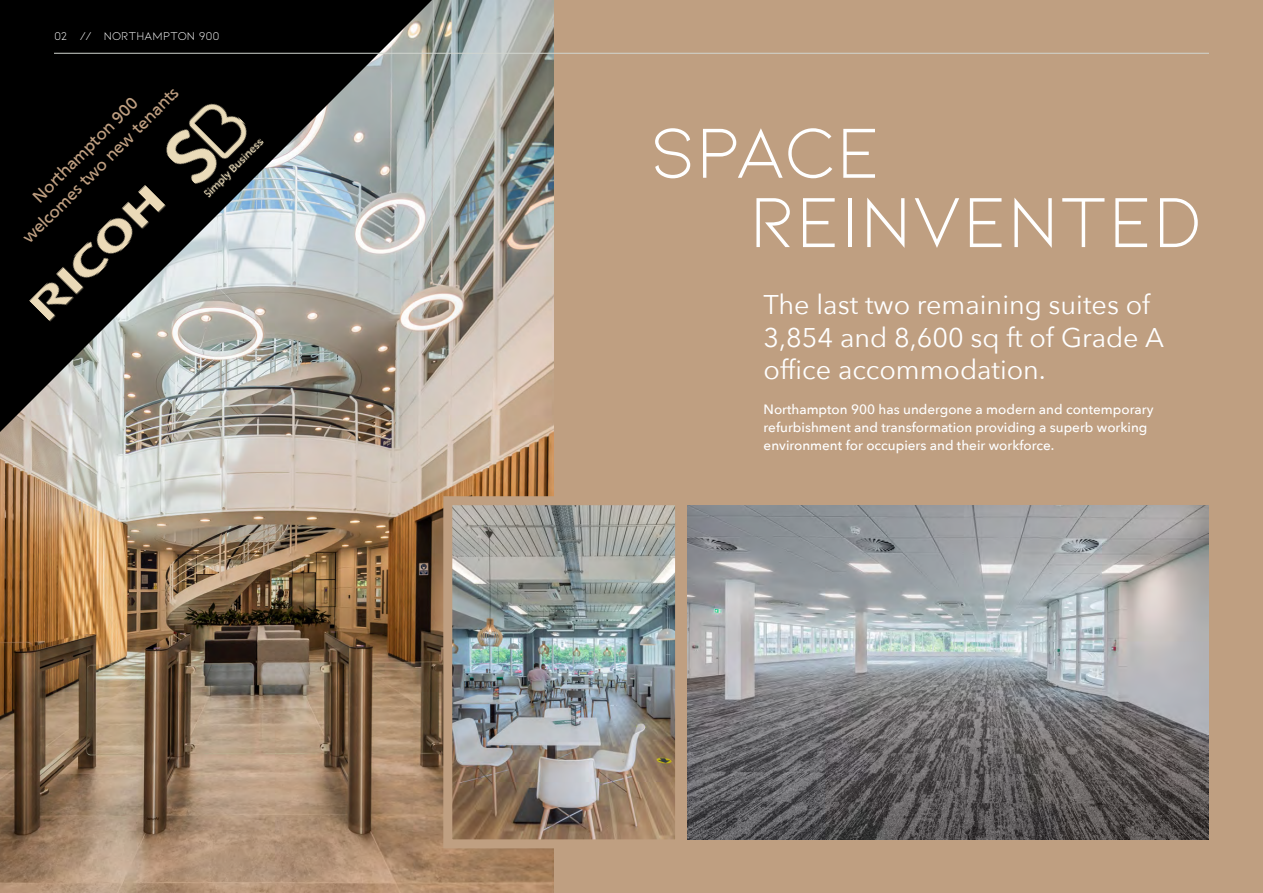
<style>
.page{position:relative;width:1263px;height:893px;background:#bf9f81}
.page>*{position:absolute;margin:0;border:0;box-sizing:border-box;transform-origin:0 0}
.t1{font:75.3px/69.3px "Kiona";color:#fff}
.t2{font:27px/32.4px "Avenir Next";color:#fff}
.t3{font:18px/21.6px "Frutiger";color:#bf9f81;text-align:center}
.t4{font:500 13.5px/18px "Avenir Next";color:#fff}
.t5{font:12px "Kiona";color:#fff}
</style>
<div class="page">
<img style="left:0;top:0;width:553px;height:893px">
<svg style="left:0;top:0;width:432px;height:432px"></svg>
<img style="left:439px;top:492px;width:249px;height:361px">
<img style="left:687px;top:505px;width:522px;height:334px">
<hr style="left:54px;top:53px;width:1155px;height:1px;background:#d2d6d0">
<svg style="left:29px;top:91px;width:238px;height:231px"></svg>
<p class="t5" style="left:54px;top:30px;width:167px">02 // NORTHAMPTON 900</p>
<h3 class="t3" style="left:2px;top:217px;width:214px;rotate:-45deg">Northampton 900 welcomes two new tenants</h3>
<h1 class="t1" style="left:750px;top:117px;width:454px;text-indent:-100px">SPACE<br>REINVENTED</h1>
<h2 class="t2" style="left:764px;top:287px;width:402px">The last two remaining suites of<br>3,854 and 8,600 sq ft of Grade A office accommodation.</h2>
<p class="t4" style="left:764px;top:400px;width:391px">Northampton 900 has undergone a modern and contemporary refurbishment and transformation providing a superb working environment for occupiers and their workforce.</p>
</div>
